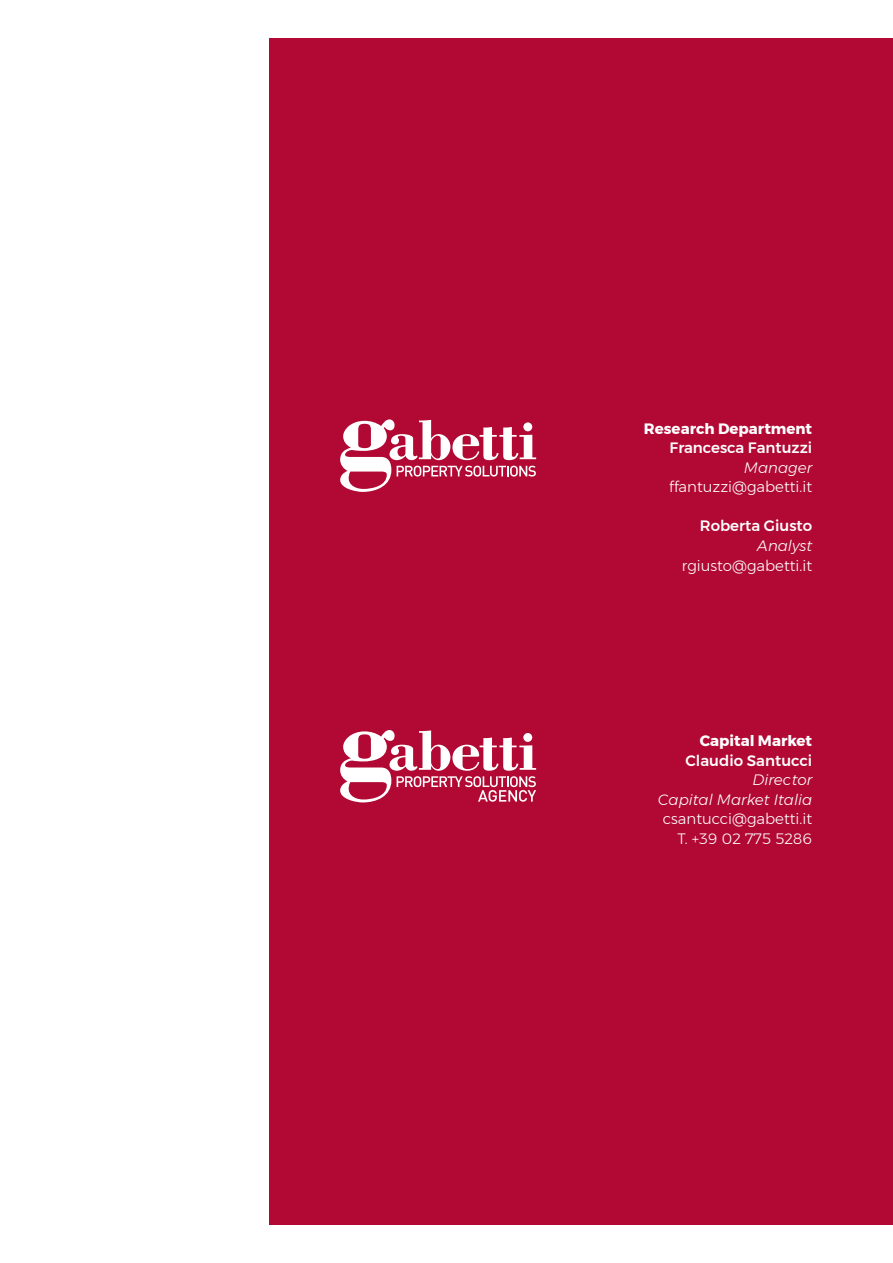
<style>
.page{position:relative;width:893px;height:1263px;background:#fff}
.page>*{position:absolute;margin:0;border:0;box-sizing:border-box;transform-origin:0 0}
.t1{font:300 15px/19.5px "Montserrat";color:#fff;text-align:right}
.t2{font:500 15px "Montserrat";color:#fff}
.t3{font:italic 300 15px/19.5px "Montserrat";color:#fff;text-align:right}
.t4{font:700 15px "Montserrat";color:#fff}
</style>
<div class="page">
<div style="left:269px;top:38px;width:624px;height:1187px;background:#b10933"></div>
<svg style="left:340px;top:419px;width:196px;height:73px"></svg>
<svg style="left:340px;top:730px;width:196px;height:72px"></svg>
<p class="t4" style="left:644px;top:417px;width:170px">Research Department</p>
<p class="t2" style="left:670px;top:436px;width:144px">Francesca Fantuzzi</p>
<p class="t3" style="left:744px;top:458px;width:70px">Manager</p>
<p class="t1" style="left:669px;top:477px;width:144px">ffantuzzi@gabetti.it</p>
<p class="t2" style="left:700px;top:514px;width:114px">Roberta Giusto</p>
<p class="t3" style="left:757px;top:536px;width:56px">Analyst</p>
<p class="t1" style="left:682px;top:555px;width:132px">rgiusto@gabetti.it</p>
<p class="t4" style="left:700px;top:729px;width:114px">Capital Market</p>
<p class="t2" style="left:685px;top:748px;width:128px">Claudio Santucci</p>
<p class="t3" style="left:658px;top:770px;width:156px">Director<br>Capital Market Italia</p>
<p class="t1" style="left:663px;top:809px;width:151px">csantucci@gabetti.it<br>T. +39 02 775 5286</p>
</div>
